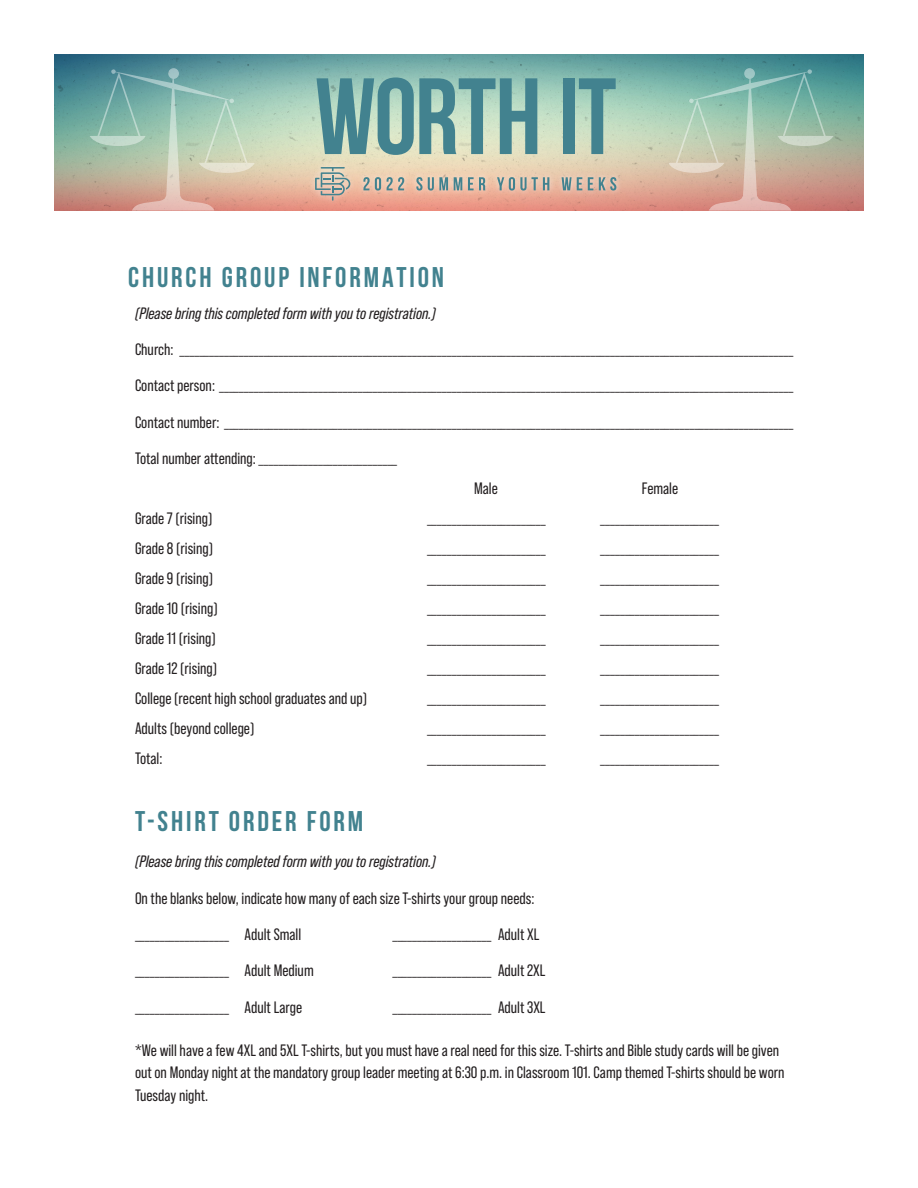
<style>
.page{position:relative;width:918px;height:1188px;background:#fff}
.page>*{position:absolute;margin:0;border:0;box-sizing:border-box;transform-origin:0 0}
.t1{font:700 108.15px "Bebas Neue";letter-spacing:-.01em;color:#42828f}
.t2{font:700 28.5px "Bebas Neue";letter-spacing:.1em;color:#42828f}
.t3{font:16.5px/22.8px "Bebas Neue Pro";color:#231f20}
.t4{font:italic 16.5px "Bebas Neue Pro";color:#231f20}
</style>
<div class="page">
<img style="left:54px;top:54px;width:810px;height:157px">
<svg style="left:90px;top:68px;width:165px;height:143px;background:#a7b7a8"></svg>
<svg style="left:669px;top:68px;width:165px;height:143px;background:#abb4a3"></svg>
<div style="left:309px;top:161px;width:313px;height:45px;background:#fff;opacity:.6"></div>
<hr style="left:321px;top:167px;width:24px;height:2px;background:#42828f">
<svg style="left:315px;top:172px;width:35px;height:29px"></svg>
<svg style="left:363px;top:177px;width:18px;height:14px"></svg>
<svg style="left:387px;top:177px;width:17px;height:13px"></svg>
<svg style="left:416px;top:177px;width:32px;height:14px"></svg>
<svg style="left:454px;top:177px;width:8px;height:13px"></svg>
<svg style="left:468px;top:177px;width:17px;height:13px"></svg>
<svg style="left:497px;top:177px;width:52px;height:14px"></svg>
<svg style="left:562px;top:177px;width:20px;height:13px"></svg>
<svg style="left:588px;top:177px;width:5px;height:13px"></svg>
<svg style="left:599px;top:177px;width:17px;height:14px"></svg>
<h1 class="t1" style="left:315px;top:57px;width:303px">Worth it</h1>
<p class="t2" style="left:128px;top:262px;width:317px">CHURCH GROUP INFORMATION</p>
<p class="t4" style="left:135px;top:304px;width:302px">(Please bring this completed form with you to registration.)</p>
<p class="t3" style="left:135px;top:338px;width:660px">Church: ____________________________________________________________________________________________________________________________</p>
<p class="t3" style="left:135px;top:374px;width:660px">Contact person: ____________________________________________________________________________________________________________________</p>
<p class="t3" style="left:135px;top:411px;width:660px">Contact number: ___________________________________________________________________________________________________________________</p>
<p class="t3" style="left:135px;top:447px;width:264px">Total number attending: ____________________________</p>
<p class="t3" style="left:474px;top:477px;width:25px">Male</p>
<p class="t3" style="left:642px;top:477px;width:38px">Female</p>
<p class="t3" style="left:135px;top:507px;width:79px">Grade 7 (rising)</p>
<p class="t3" style="left:427px;top:507px;width:120px">________________________</p>
<p class="t3" style="left:600px;top:507px;width:120px">________________________</p>
<p class="t3" style="left:135px;top:537px;width:80px">Grade 8 (rising)</p>
<p class="t3" style="left:427px;top:537px;width:120px">________________________</p>
<p class="t3" style="left:600px;top:537px;width:120px">________________________</p>
<p class="t3" style="left:135px;top:567px;width:80px">Grade 9 (rising)</p>
<p class="t3" style="left:427px;top:567px;width:120px">________________________</p>
<p class="t3" style="left:600px;top:567px;width:120px">________________________</p>
<p class="t3" style="left:135px;top:597px;width:84px">Grade 10 (rising)</p>
<p class="t3" style="left:427px;top:597px;width:120px">________________________</p>
<p class="t3" style="left:600px;top:597px;width:120px">________________________</p>
<p class="t3" style="left:135px;top:627px;width:82px">Grade 11 (rising)</p>
<p class="t3" style="left:427px;top:627px;width:120px">________________________</p>
<p class="t3" style="left:600px;top:627px;width:120px">________________________</p>
<p class="t3" style="left:135px;top:657px;width:84px">Grade 12 (rising)</p>
<p class="t3" style="left:427px;top:657px;width:120px">________________________</p>
<p class="t3" style="left:600px;top:657px;width:120px">________________________</p>
<p class="t3" style="left:135px;top:687px;width:234px">College (recent high school graduates and up)</p>
<p class="t3" style="left:427px;top:687px;width:120px">________________________</p>
<p class="t3" style="left:600px;top:687px;width:120px">________________________</p>
<p class="t3" style="left:135px;top:717px;width:121px">Adults (beyond college)</p>
<p class="t3" style="left:427px;top:717px;width:120px">________________________</p>
<p class="t3" style="left:600px;top:717px;width:120px">________________________</p>
<p class="t3" style="left:135px;top:747px;width:29px">Total:</p>
<p class="t3" style="left:427px;top:747px;width:120px">________________________</p>
<p class="t3" style="left:600px;top:747px;width:120px">________________________</p>
<p class="t2" style="left:135px;top:806px;width:230px">T-SHIRT ORDER FORM</p>
<p class="t4" style="left:135px;top:852px;width:302px">(Please bring this completed form with you to registration.)</p>
<p class="t3" style="left:135px;top:887px;width:401px">On the blanks below, indicate how many of each size T-shirts your group needs:</p>
<p class="t3" style="left:135px;top:923px;width:168px">___________________ Adult Small</p>
<p class="t3" style="left:392px;top:923px;width:149px">____________________ Adult XL</p>
<p class="t3" style="left:135px;top:959px;width:180px">___________________ Adult Medium</p>
<p class="t3" style="left:392px;top:959px;width:155px">____________________ Adult 2XL</p>
<p class="t3" style="left:135px;top:995px;width:169px">___________________ Adult Large</p>
<p class="t3" style="left:392px;top:995px;width:155px">____________________ Adult 3XL</p>
<p class="t3" style="left:135px;top:1039px;width:651px">*We will have a few 4XL and 5XL T-shirts, but you must have a real need for this size. T-shirts and Bible study cards will be given out on Monday night at the mandatory group leader meeting at 6:30 p.m. in Classroom 101. Camp themed T-shirts should be worn<br>Tuesday night.</p>
</div>
